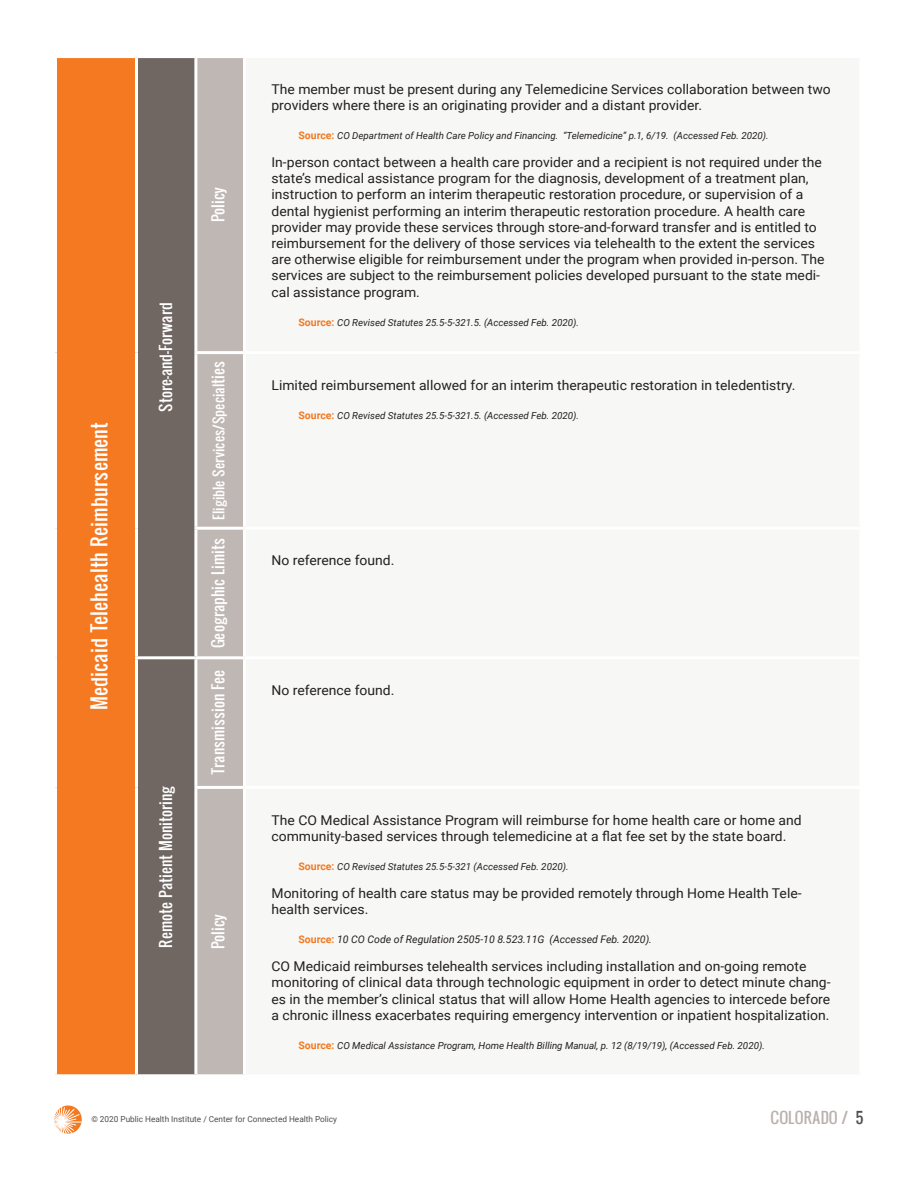
<style>
.page{position:relative;width:918px;height:1188px;background:#fff}
.page>*{position:absolute;margin:0;border:0;box-sizing:border-box;transform-origin:0 0}
.t1{font:19.5px "Oswald";color:#fff}
.t2{font:15px "Oswald";color:#fff}
.t3{font:15px "Oswald";color:#bab1ae}
.t4{font:13.5px/16.2px "Roboto";color:#231f20}
.t5{font:13.5px "Oswald";color:#fff}
.t6{font:italic 10.5px "Roboto";color:#231f20}
.t7{font:italic 9.75px "Roboto";color:#231f20}
.t8{font:8.25px "Roboto";color:#514e4c}
.s1{font-size:15px}
.s2{font-weight:700;font-style:normal;font-size:10.5px;color:#f47921}
.s3{font-weight:700;font-style:normal;color:#f47921}
.s4{color:#514e4c}
</style>
<div class="page">
<svg style="left:54px;top:1105px;width:28px;height:29px"></svg>
<div style="left:56px;top:57px;width:80px;height:1019px;background:#f47921"></div>
<div style="left:138px;top:58px;width:56px;height:1016px;background:#706763"></div>
<div style="left:197px;top:58px;width:46px;height:1016px;background:#bfb7b4"></div>
<hr style="left:54px;top:55px;width:82px;height:3px;background:#fff">
<hr style="left:54px;top:58px;width:3px;height:295px;background:#fff">
<hr style="left:135px;top:58px;width:3px;height:295px;background:#fff">
<hr style="left:54px;top:353px;width:3px;height:175px;background:#fff">
<hr style="left:135px;top:353px;width:3px;height:175px;background:#fff">
<hr style="left:194px;top:351px;width:51px;height:3px;background:#fff">
<hr style="left:54px;top:528px;width:3px;height:130px;background:#fff">
<hr style="left:135px;top:528px;width:3px;height:128px;background:#fff">
<hr style="left:194px;top:527px;width:51px;height:3px;background:#fff">
<hr style="left:54px;top:658px;width:3px;height:129px;background:#fff">
<hr style="left:135px;top:656px;width:61px;height:3px;background:#fff">
<hr style="left:135px;top:659px;width:3px;height:128px;background:#fff">
<hr style="left:196px;top:656px;width:49px;height:3px;background:#fff">
<hr style="left:54px;top:787px;width:3px;height:287px;background:#fff">
<hr style="left:135px;top:787px;width:3px;height:287px;background:#fff">
<hr style="left:194px;top:786px;width:51px;height:3px;background:#fff">
<hr style="left:54px;top:1074px;width:82px;height:3px;background:#fff">
<p class="t1" style="left:84px;top:710px;width:289px;rotate:-90deg">Medicaid Telehealth Reimbursement</p>
<p class="t2" style="left:154px;top:412px;width:111px;rotate:-90deg">Store-and-Forward</p>
<p class="t2" style="left:154px;top:948px;width:164px;rotate:-90deg">Remote Patient Monitoring</p>
<p class="t2" style="left:207px;top:222px;width:37px;rotate:-90deg">Policy</p>
<p class="t5" style="left:208px;top:520px;width:161px;rotate:-90deg">Eligible Services/Special<span class="s1">ties</span></p>
<p class="t2" style="left:207px;top:648px;width:112px;rotate:-90deg">Geographic Limits</p>
<p class="t2" style="left:207px;top:775px;width:107px;rotate:-90deg">Transmission Fee</p>
<p class="t2" style="left:207px;top:949px;width:37px;rotate:-90deg">Policy</p>
<p class="t4" style="left:272px;top:80px;width:561px">The member must be present during any Telemedicine Services collaboration between two providers where there is an originating provider and a distant provider.</p>
<p class="t7" style="left:298px;top:129px;width:472px"><span class="s2">Source:</span> CO Department of Health Care Policy and Financing. “Telemedicine” p.1, 6/19. (Accessed Feb. 2020).</p>
<p class="t4" style="left:272px;top:154px;width:555px">In-person contact between a health care provider and a recipient is not required under the state’s medical assistance program for the diagnosis, development of a treatment plan, instruction to perform an interim therapeutic restoration procedure, or supervision of a dental hygienist performing an interim therapeutic restoration procedure. A health care provider may provide these services through store-and-forward transfer and is entitled to reimbursement for the delivery of those services via telehealth to the extent the services are otherwise eligible for reimbursement under the program when provided in-person. The services are subject to the reimbursement policies developed pursuant to the state medi&shy;cal assistance program.</p>
<p class="t7" style="left:298px;top:315px;width:282px"><span class="s2">Source:</span> CO Revised Statutes 25.5-5-321.5. (Accessed Feb. 2020).</p>
<p class="t4" style="left:272px;top:376px;width:525px">Limited reimbursement allowed for an interim therapeutic restoration in teledentistry.</p>
<p class="t7" style="left:298px;top:408px;width:282px"><span class="s2">Source:</span> CO Revised Statutes 25.5-5-321.5. (Accessed Feb. 2020).</p>
<p class="t4" style="left:272px;top:552px;width:124px">No reference found.</p>
<p class="t4" style="left:272px;top:682px;width:124px">No reference found.</p>
<p class="t4" style="left:272px;top:811px;width:532px">The CO Medical Assistance Program will reimburse for home health care or home and community-based services through telemedicine at a flat fee set by the state board.</p>
<p class="t7" style="left:298px;top:859px;width:272px"><span class="s2">Source:</span> CO Revised Statutes 25.5-5-321 (Accessed Feb. 2020).</p>
<p class="t4" style="left:272px;top:884px;width:532px">Monitoring of health care status may be provided remotely through Home Health Tele&shy;health services.</p>
<p class="t6" style="left:298px;top:932px;width:355px"><span class="s3">Source:</span> 10 CO Code of Regulation 2505-10 8.523.11G (Accessed Feb. 2020).</p>
<p class="t4" style="left:272px;top:958px;width:561px">CO Medicaid reimburses telehealth services including installation and on-going remote monitoring of clinical data through technologic equipment in order to detect minute chang&shy;es in the member’s clinical status that will allow Home Health agencies to intercede before a chronic illness exacerbates requiring emergency intervention or inpatient hospitalization.</p>
<p class="t7" style="left:298px;top:1038px;width:468px"><span class="s2">Source:</span> CO Medical Assistance Program, Home Health Billing Manual, p. 12 (8/19/19), (Accessed Feb. 2020).</p>
<p class="t8" style="left:91px;top:1113px;width:247px">© 2020 Public Health Institute / Center for Connected Health Policy</p>
<p class="t3" style="left:770px;top:1106px;width:95px">COLORADO / <span class="s4">5</span></p>
</div>
